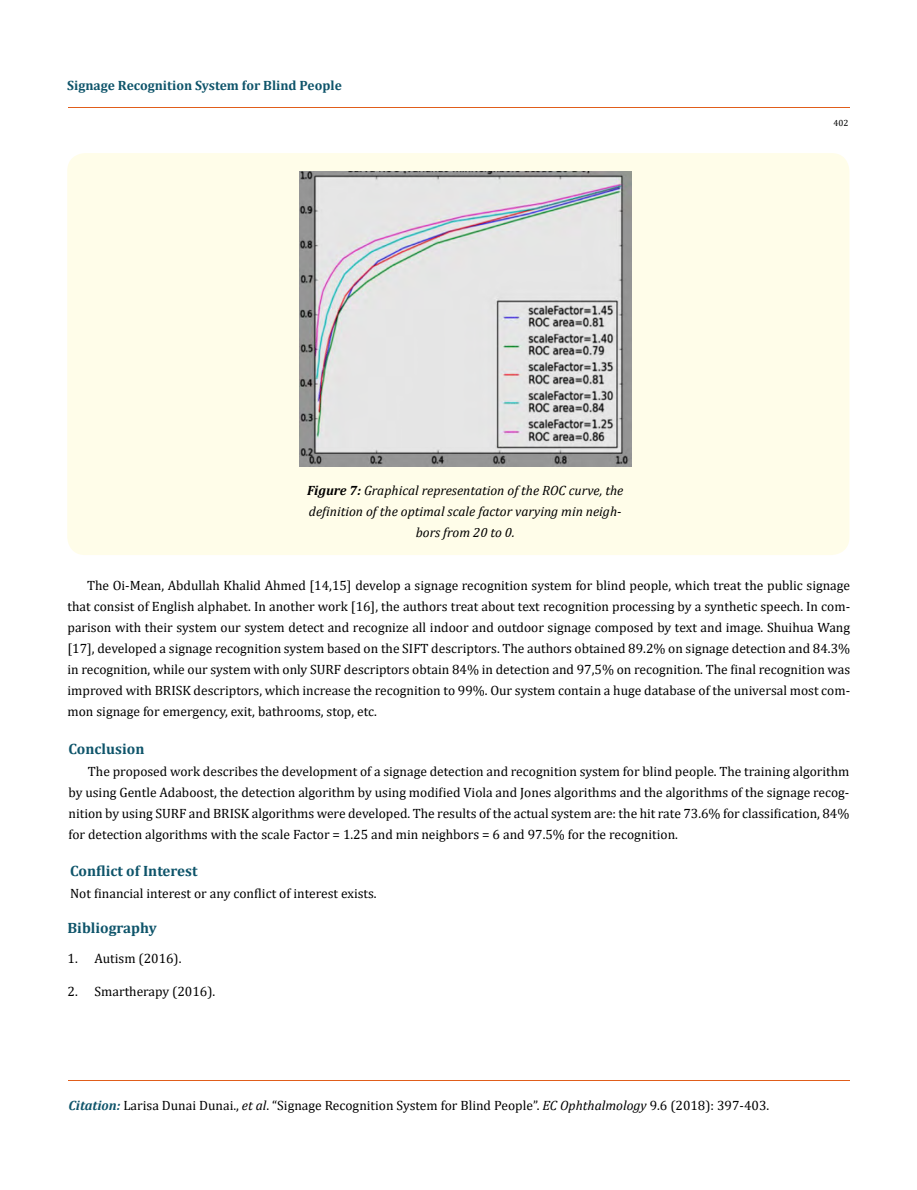
<style>
.page{position:relative;width:917px;height:1190px;background:#fff}
.page>*{position:absolute;margin:0;border:0;box-sizing:border-box;transform-origin:0 0}
.t1{font:700 15px "Cambria";color:#0e546a}
.t2{font:13.5px/21px "Cambria";color:#000;text-align:justify}
.t3{font:italic 13.5px/21px "Cambria";color:#000;text-align:center}
.t4{font:700 13.5px "Cambria";color:#0e546a}
.t5{font:9px "Cambria";color:#000}
.s1{font-weight:700}
.s2{font-weight:700;font-style:italic;color:#0e546a}
.s3{font-style:italic}
</style>
<div class="page">
<hr style="left:68px;top:108px;width:781px;height:1px;background:#e05d1a">
<hr style="left:68px;top:1080px;width:781px;height:1px;background:#e05d1a">
<div style="left:67px;top:153px;width:782px;height:402px;background:#fffde9;border-radius:18px"></div>
<img style="left:299px;top:171px;width:332px;height:296px">
<p class="t4" style="left:67px;top:76px;width:276px">Signage Recognition System for Blind People</p>
<p class="t3" style="left:307px;top:479px;width:318px"><span class="s1">Figure 7:</span> Graphical representation of the ROC curve, the definition of the optimal scale factor varying min neigh&shy;bors from 20 to 0.</p>
<p class="t5" style="left:833px;top:118px;width:16px">402</p>
<p class="t2" style="left:68px;top:575px;width:784px;text-indent:19px">The Oi-Mean, Abdullah Khalid Ahmed [14,15] develop a signage recognition system for blind people, which treat the public signage that consist of English alphabet. In another work [16], the authors treat about text recognition processing by a synthetic speech. In com&shy;parison with their system our system detect and recognize all indoor and outdoor signage composed by text and image. Shuihua Wang [17], developed a signage recognition system based on the SIFT descriptors. The authors obtained 89.2% on signage detection and 84.3% in recognition, while our system with only SURF descriptors obtain 84% in detection and 97,5% on recognition. The final recognition was improved with BRISK descriptors, which increase the recognition to 99%. Our system contain a huge database of the universal most com&shy;mon signage for emergency, exit, bathrooms, stop, etc.</p>
<p class="t1" style="left:68px;top:738px;width:77px">Conclusion</p>
<p class="t2" style="left:68px;top:760px;width:782px;text-indent:19px">The proposed work describes the development of a signage detection and recognition system for blind people. The training algorithm by using Gentle Adaboost, the detection algorithm by using modified Viola and Jones algorithms and the algorithms of the signage recog&shy;nition by using SURF and BRISK algorithms were developed. The results of the actual system are: the hit rate 73.6% for classification, 84% for detection algorithms with the scale Factor = 1.25 and min neighbors = 6 and 97.5% for the recognition.</p>
<p class="t1" style="left:70px;top:860px;width:129px">Conflict of Interest</p>
<p class="t2" style="left:70px;top:882px;width:308px">Not financial interest or any conflict of interest exists.</p>
<p class="t1" style="left:68px;top:917px;width:91px">Bibliography</p>
<p class="t2" style="left:68px;top:948px;width:115px">1. Autism (2016).</p>
<p class="t2" style="left:68px;top:981px;width:149px">2. Smartherapy (2016).</p>
<p class="t2" style="left:68px;top:1094px;width:702px"><span class="s2">Citation:</span> Larisa Dunai Dunai., <span class="s3">et al</span>. “Signage Recognition System for Blind People”. <span class="s3">EC Ophthalmology</span> 9.6 (2018): 397-403.</p>
</div>
